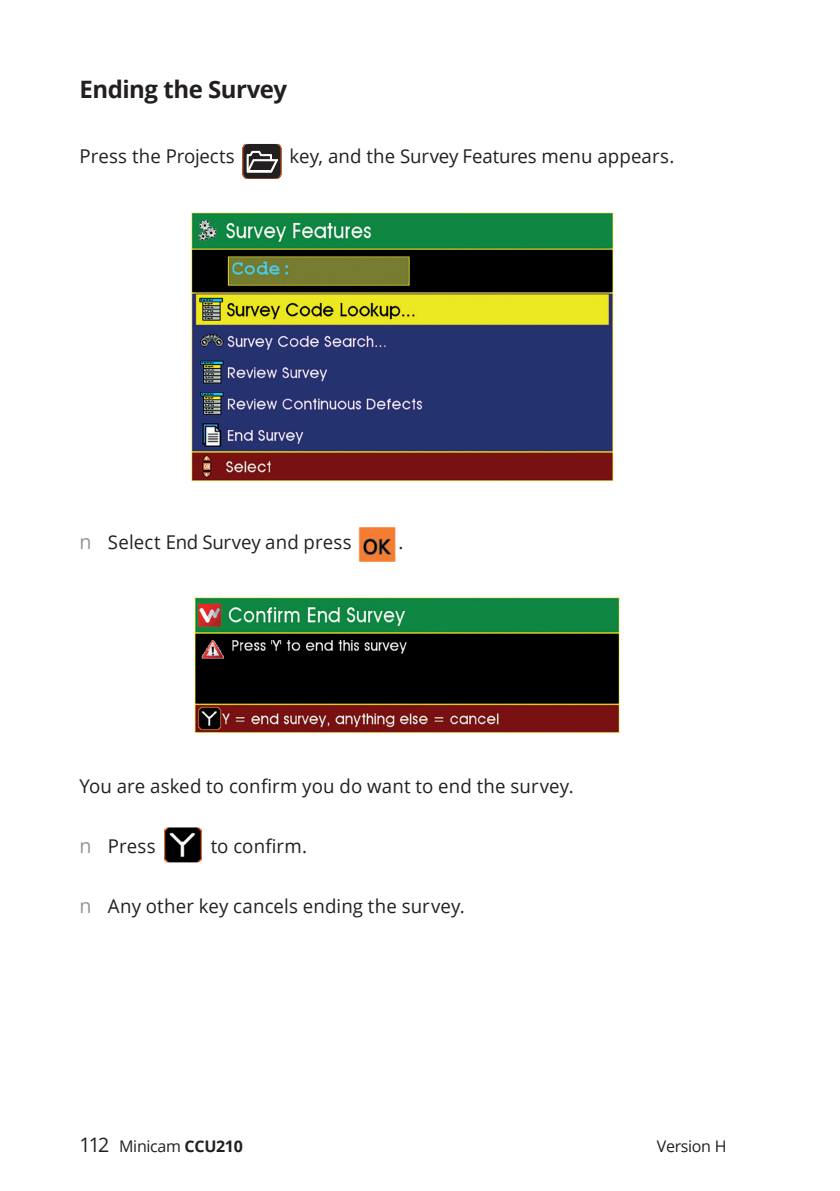
<style>
.page{position:relative;width:840px;height:1191px;background:#fff}
.page>*{position:absolute;margin:0;border:0;box-sizing:border-box;transform-origin:0 0}
.sub_heading{font:700 24px "Open Sans";letter-spacing:-.02em;color:#231f20}
.t1{font:20px "Open Sans";color:#231f20}
.body_text{font:19px "Open Sans";letter-spacing:.005em;color:#231f20}
.t2{font:16px "Open Sans";letter-spacing:-.02em;color:#231f20}
.s1{font-size:20px;color:#939598}
.s2{font-weight:700}
</style>
<div class="page">
<svg style="left:242px;top:145px;width:39px;height:33px"></svg>
<div style="left:239px;top:142px;width:45px;height:39px;border:2px solid #fff"></div>
<img style="left:191px;top:212px;width:423px;height:270px">
<img style="left:359px;top:528px;width:36px;height:33px">
<div style="left:356px;top:525px;width:42px;height:39px;border:2px solid #fff"></div>
<img style="left:164px;top:828px;width:37px;height:33px">
<div style="left:160px;top:825px;width:46px;height:39px;border:2px solid #fff"></div>
<img style="left:194px;top:597px;width:425px;height:136px">
<p class="sub_heading" style="left:79px;top:72px;width:209px">Ending the Survey</p>
<p class="body_text" style="left:79px;top:143px;width:157px">Press the Projects</p>
<p class="body_text" style="left:289px;top:143px;width:386px">key, and the Survey Features menu appears.</p>
<p class="body_text" style="left:79px;top:529px;width:273px"><span class="s1">n</span> Select End Survey and press</p>
<p class="body_text" style="left:398px;top:529px;width:6px">.</p>
<p class="body_text" style="left:79px;top:773px;width:495px">You are asked to confirm you do want to end the survey.</p>
<p class="body_text" style="left:79px;top:833px;width:78px"><span class="s1">n</span> Press</p>
<p class="body_text" style="left:210px;top:833px;width:98px">to confirm.</p>
<p class="body_text" style="left:79px;top:893px;width:387px"><span class="s1">n</span> Any other key cancels ending the survey.</p>
<p class="t1" style="left:79px;top:1131px;width:32px">112</p>
<p class="t2" style="left:656px;top:1135px;width:71px">Version H</p>
<p class="t2" style="left:119px;top:1135px;width:125px">Minicam <span class="s2">CCU210</span></p>
</div>
